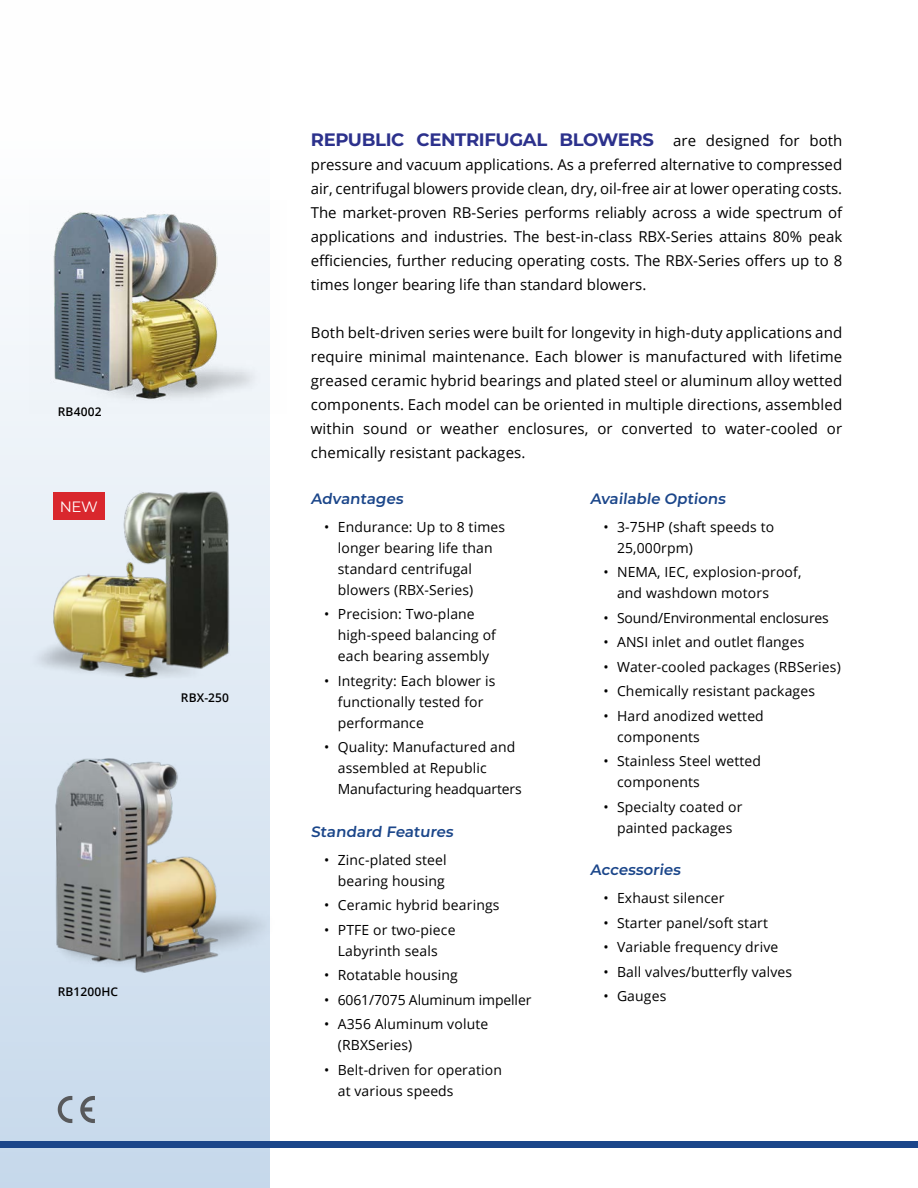
<style>
.page{position:relative;width:918px;height:1188px;background:#fff}
.page>*{position:absolute;margin:0;border:0;box-sizing:border-box;transform-origin:0 0}
.t1{font:700 18px "Montserrat";letter-spacing:-.02em;color:#2c318c}
.t2{font:15px/24px "Open Sans";letter-spacing:.005em;color:#000;text-align:justify}
.t3{font:600 15px "Montserrat";color:#1b468a}
.t4{font:15px "Montserrat";color:#fff}
.t5{font:13.95px/21px "Open Sans";letter-spacing:.01em;color:#000}
.t6{font:13.95px "Open Sans";letter-spacing:-.01em;color:#000}
.t7{font:600 12px "Open Sans";letter-spacing:.01em;color:#000}
</style>
<div class="page">
<div style="left:0;top:0;width:270px;height:1188px;background:linear-gradient(to bottom,#fff,#c6d9eb)"></div>
<svg style="left:80px;top:1096px;width:15px;height:27px"></svg>
<svg style="left:58px;top:1096px;width:14px;height:27px"></svg>
<img style="left:29px;top:201px;width:241px;height:213px">
<img style="left:23px;top:744px;width:247px;height:245px">
<img style="left:2px;top:460px;width:244px;height:219px">
<div style="left:53px;top:493px;width:51px;height:27px;background:#d9272d"></div>
<div style="left:0;top:1141px;width:918px;height:7px;background:#1b468a"></div>
<p class="t7" style="left:58px;top:404px;width:45px">RB4002</p>
<p class="t4" style="left:60px;top:496px;width:40px">NEW</p>
<p class="t7" style="left:181px;top:689px;width:50px">RBX-250</p>
<p class="t7" style="left:58px;top:983px;width:62px">RB1200HC</p>
<p class="t1" style="left:311px;top:126px;width:345px">REPUBLIC CENTRIFUGAL BLOWERS</p>
<p class="t2" style="left:311px;top:128px;width:533px;text-indent:362px">are designed for both pressure and vacuum applications. As a preferred alternative to compressed air, centrifugal blowers provide clean, dry, oil-free air at lower operating costs.<br>The market-proven RB-Series performs reliably across a wide spectrum of applications and industries. The best-in-class RBX-Series attains 80% peak efficiencies, further reducing operating costs. The RBX-Series offers up to 8 times longer bearing life than standard blowers.</p>
<p class="t2" style="left:311px;top:320px;width:533px">Both belt-driven series were built for longevity in high-duty applications and require minimal maintenance. Each blower is manufactured with lifetime greased ceramic hybrid bearings and plated steel or aluminum alloy wetted components. Each model can be oriented in multiple directions, assembled within sound or weather enclosures, or converted to water-cooled or chemically resistant packages.</p>
<p class="t3" style="left:311px;top:488px;width:96px">Advantages</p>
<p class="t5" style="left:338px;top:516px;width:169px;text-indent:-14px">• Endurance: Up to 8 times longer bearing life than standard centrifugal blowers (RBX-Series)</p>
<p class="t5" style="left:338px;top:603px;width:160px;text-indent:-14px">• Precision: Two-plane high-speed balancing of each bearing assembly</p>
<p class="t5" style="left:338px;top:670px;width:159px;text-indent:-14px">• Integrity: Each blower is functionally tested for performance</p>
<p class="t5" style="left:338px;top:736px;width:186px;text-indent:-14px">• Quality: Manufactured and assembled at Republic<br>Manufacturing headquarters</p>
<p class="t3" style="left:311px;top:821px;width:147px">Standard Features</p>
<p class="t5" style="left:324px;top:849px;width:124px;text-align:right">• Zinc-plated steel bearing housing</p>
<p class="t5" style="left:324px;top:894px;width:177px">• Ceramic hybrid bearings</p>
<p class="t5" style="left:324px;top:919px;width:133px;text-align:center">• PTFE or two-piece<br>Labyrinth seals</p>
<p class="t5" style="left:324px;top:964px;width:135px">• Rotatable housing</p>
<p class="t6" style="left:324px;top:990px;width:209px">• 6061/7075 Aluminum impeller</p>
<p class="t5" style="left:338px;top:1013px;width:152px;text-indent:-14px">• A356 Aluminum volute (RBXSeries)</p>
<p class="t5" style="left:338px;top:1059px;width:166px;text-indent:-14px">• Belt-driven for operation at various speeds</p>
<p class="t3" style="left:590px;top:488px;width:139px">Available Options</p>
<p class="t5" style="left:617px;top:516px;width:159px;text-indent:-14px">• 3-75HP (shaft speeds to<br>25,000rpm)</p>
<p class="t5" style="left:617px;top:561px;width:186px;text-indent:-14px">• NEMA, IEC, explosion-proof, and washdown motors</p>
<p class="t6" style="left:604px;top:608px;width:227px">• Sound/Environmental enclosures</p>
<p class="t5" style="left:604px;top:631px;width:202px">• ANSI inlet and outlet flanges</p>
<p class="t5" style="left:604px;top:656px;width:239px">• Water-cooled packages (RBSeries)</p>
<p class="t5" style="left:604px;top:681px;width:213px">• Chemically resistant packages</p>
<p class="t5" style="left:617px;top:705px;width:148px;text-indent:-14px">• Hard anodized wetted components</p>
<p class="t5" style="left:617px;top:751px;width:145px;text-indent:-14px">• Stainless Steel wetted components</p>
<p class="t5" style="left:604px;top:796px;width:140px;text-align:center">• Specialty coated or painted packages</p>
<p class="t3" style="left:590px;top:859px;width:94px">Accessories</p>
<p class="t5" style="left:604px;top:887px;width:123px">• Exhaust silencer</p>
<p class="t5" style="left:604px;top:912px;width:166px">• Starter panel/soft start</p>
<p class="t5" style="left:604px;top:936px;width:176px">• Variable frequency drive</p>
<p class="t5" style="left:604px;top:961px;width:190px">• Ball valves/butterfly valves</p>
<p class="t5" style="left:604px;top:985px;width:64px">• Gauges</p>
</div>
